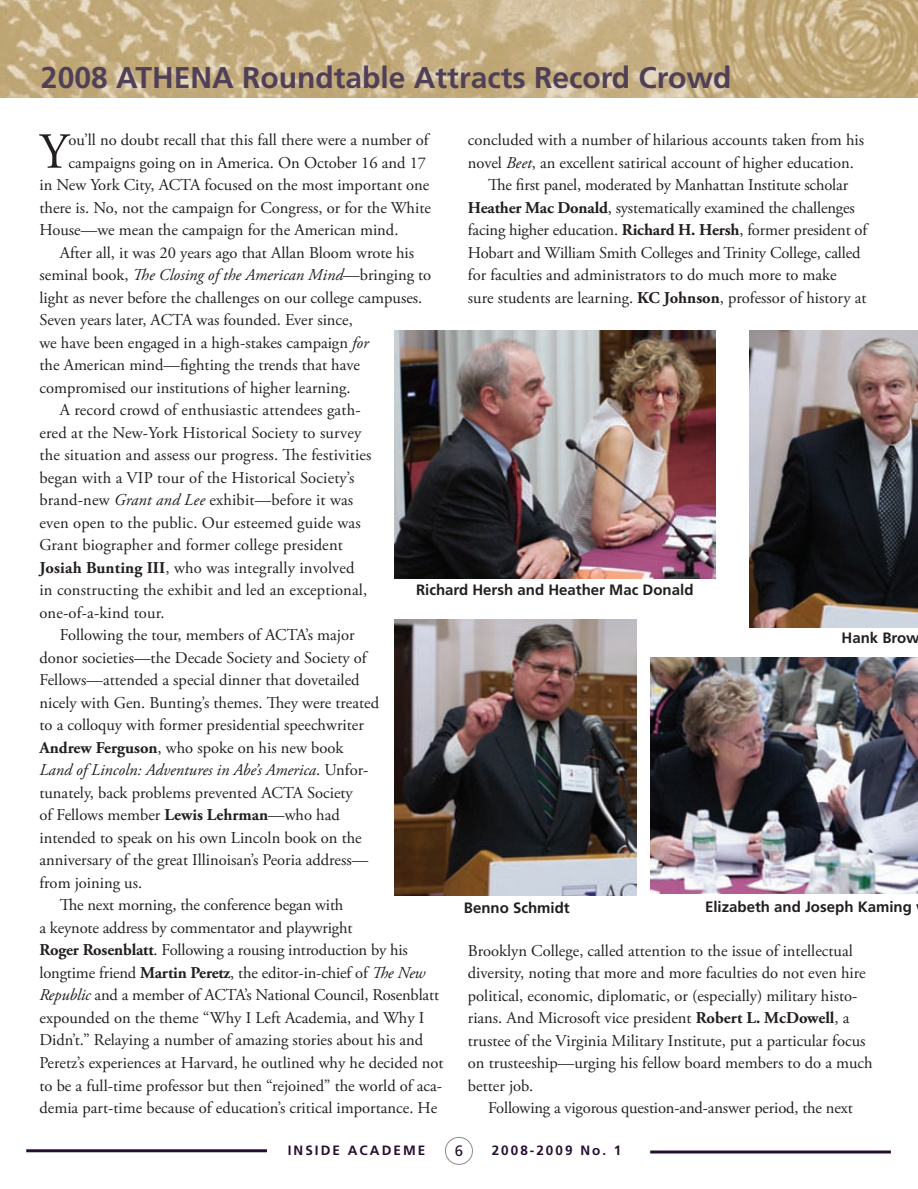
<style>
.page{position:relative;width:918px;height:1189px;background:#fff}
.page>*{position:absolute;margin:0;border:0;box-sizing:border-box;transform-origin:0 0}
.t1{font:50.4px "Adobe Garamond Pro";color:#231f20}
.t2{font:700 30px "Frutiger";color:#504057}
.t3{font:16.5px/22.5px "Adobe Garamond Pro";color:#231f20}
.t4{font:italic 16.5px "Adobe Garamond Pro";color:#231f20}
.t5{font:700 15px "Frutiger";color:#231f20}
.t6{font:15px "Frutiger";color:#270f31}
.t7{font:700 13.5px "Frutiger";letter-spacing:.15em;color:#270f31}
.s1{font-style:italic}
.s2{font-weight:700}
.s3{font-style:normal}
</style>
<div class="page">
<div style="left:445px;top:1137px;width:27px;height:28px;border:1px solid #948796;border-radius:50%"></div>
<hr style="left:650px;top:1150px;width:240px;height:3px;background:#270f31">
<hr style="left:26px;top:1149px;width:241px;height:3px;background:#270f31">
<img style="left:0;top:0;width:917px;height:98px">
<img style="left:749px;top:331px;width:168px;height:297px">
<img style="left:394px;top:331px;width:321px;height:248px">
<img style="left:650px;top:658px;width:267px;height:236px">
<img style="left:394px;top:620px;width:242px;height:275px">
<h2 class="t2" style="left:41px;top:60px;width:691px">2008 ATHENA Roundtable Attracts Record Crowd</h2>
<h1 class="t1" style="left:39px;top:121px;width:30px">Y</h1>
<p class="t3" style="left:68px;top:129px;width:361px">ou’ll no doubt recall that this fall there were a number of</p>
<p class="t3" style="left:468px;top:130px;width:397px">concluded with a number of hilarious accounts taken from his</p>
<p class="t3" style="left:468px;top:152px;width:387px">novel <span class="s1">Beet</span>, an excellent satirical account of higher education.</p>
<p class="t3" style="left:488px;top:175px;width:361px">The first panel, moderated by Manhattan Institute scholar</p>
<p class="t3" style="left:468px;top:197px;width:388px"><span class="s2">Heather Mac Donald</span>, systematically examined the challenges</p>
<p class="t3" style="left:468px;top:220px;width:401px">facing higher education. <span class="s2">Richard H. Hersh</span>, former president of</p>
<p class="t3" style="left:468px;top:242px;width:394px">Hobart and William Smith Colleges and Trinity College, called</p>
<p class="t3" style="left:468px;top:265px;width:370px">for faculties and administrators to do much more to make</p>
<p class="t3" style="left:468px;top:287px;width:400px">sure students are learning. <span class="s2">KC Johnson</span>, professor of history at</p>
<p class="t3" style="left:68px;top:152px;width:359px">campaigns going on in America. On October 16 and 17</p>
<p class="t3" style="left:39px;top:174px;width:391px">in New York City, ACTA focused on the most important one</p>
<p class="t3" style="left:39px;top:197px;width:393px">there is. No, not the campaign for Congress, or for the White</p>
<p class="t3" style="left:39px;top:219px;width:360px">House—we mean the campaign for the American mind.</p>
<p class="t3" style="left:60px;top:242px;width:356px">After all, it was 20 years ago that Allan Bloom wrote his</p>
<p class="t4" style="left:39px;top:265px;width:393px"><span class="s3">seminal book,</span> The Closing of the American Mind<span class="s3">—bringing to</span></p>
<p class="t3" style="left:39px;top:287px;width:384px">light as never before the challenges on our college campuses.</p>
<p class="t3" style="left:39px;top:309px;width:315px">Seven years later, ACTA was founded. Ever since,</p>
<p class="t3" style="left:39px;top:332px;width:331px">we have been engaged in a high-stakes campaign <span class="s1">for</span></p>
<p class="t3" style="left:39px;top:354px;width:322px">the American mind—fighting the trends that have</p>
<p class="t3" style="left:39px;top:377px;width:313px">compromised our institutions of higher learning.</p>
<p class="t3" style="left:60px;top:399px;width:302px">A record crowd of enthusiastic attendees gath-</p>
<p class="t3" style="left:39px;top:422px;width:323px">ered at the New-York Historical Society to survey</p>
<p class="t3" style="left:39px;top:444px;width:333px">the situation and assess our progress. The festivities</p>
<p class="t3" style="left:39px;top:467px;width:316px">began with a VIP tour of the Historical Society’s</p>
<p class="t3" style="left:39px;top:489px;width:315px">brand-new <span class="s1">Grant and Lee</span> exhibit—before it was</p>
<p class="t3" style="left:39px;top:512px;width:322px">even open to the public. Our esteemed guide was</p>
<p class="t3" style="left:39px;top:534px;width:305px">Grant biographer and former college president</p>
<p class="t3" style="left:39px;top:557px;width:316px"><span class="s2">Josiah Bunting III</span>, who was integrally involved</p>
<p class="t3" style="left:39px;top:579px;width:329px">in constructing the exhibit and led an exceptional,</p>
<p class="t3" style="left:39px;top:602px;width:127px">one-of-a-kind tour.</p>
<p class="t3" style="left:60px;top:624px;width:296px">Following the tour, members of ACTA’s major</p>
<p class="t3" style="left:39px;top:647px;width:328px">donor societies—the Decade Society and Society of</p>
<p class="t3" style="left:39px;top:669px;width:321px">Fellows—attended a special dinner that dovetailed</p>
<p class="t3" style="left:39px;top:692px;width:341px">nicely with Gen. Bunting’s themes. They were treated</p>
<p class="t3" style="left:39px;top:714px;width:326px">to a colloquy with former presidential speechwriter</p>
<p class="t3" style="left:39px;top:737px;width:305px"><span class="s2">Andrew Ferguson</span>, who spoke on his new book</p>
<p class="t4" style="left:39px;top:760px;width:330px">Land of Lincoln: Adventures in Abe’s America<span class="s3">. Unfor-</span></p>
<p class="t3" style="left:39px;top:782px;width:315px">tunately, back problems prevented ACTA Society</p>
<p class="t3" style="left:39px;top:804px;width:302px">of Fellows member <span class="s2">Lewis Lehrman</span>—who had</p>
<p class="t3" style="left:39px;top:827px;width:324px">intended to speak on his own Lincoln book on the</p>
<p class="t3" style="left:39px;top:849px;width:330px">anniversary of the great Illinoisan’s Peoria address—</p>
<p class="t3" style="left:39px;top:872px;width:104px">from joining us.</p>
<p class="t3" style="left:60px;top:894px;width:285px">The next morning, the conference began with</p>
<p class="t3" style="left:39px;top:917px;width:314px">a keynote address by commentator and playwright</p>
<p class="t3" style="left:39px;top:939px;width:370px"><span class="s2">Roger Rosenblatt</span>. Following a rousing introduction by his</p>
<p class="t3" style="left:39px;top:962px;width:387px">longtime friend <span class="s2">Martin Peretz</span>, the editor-in-chief of <span class="s1">The New</span></p>
<p class="t3" style="left:39px;top:984px;width:401px"><span class="s1">Republic</span> and a member of ACTA’s National Council, Rosenblatt</p>
<p class="t3" style="left:39px;top:1007px;width:386px">expounded on the theme “Why I Left Academia, and Why I</p>
<p class="t3" style="left:39px;top:1030px;width:385px">Didn’t.” Relaying a number of amazing stories about his and</p>
<p class="t3" style="left:39px;top:1052px;width:405px">Peretz’s experiences at Harvard, he outlined why he decided not</p>
<p class="t3" style="left:39px;top:1075px;width:404px">to be a full-time professor but then “rejoined” the world of aca-</p>
<p class="t3" style="left:39px;top:1097px;width:399px">demia part-time because of education’s critical importance. He</p>
<p class="t5" style="left:416px;top:581px;width:279px">Richard Hersh and Heather Mac Donald</p>
<p class="t5" style="left:841px;top:629px;width:80px">Hank Brow</p>
<p class="t5" style="left:464px;top:899px;width:107px">Benno Schmidt</p>
<p class="t5" style="left:704px;top:898px;width:208px">Elizabeth and Joseph Kaming</p>
<p class="t3" style="left:468px;top:940px;width:406px">Brooklyn College, called attention to the issue of intellectual diversity, noting that more and more faculties do not even hire political, economic, diplomatic, or (especially) military histo&shy;rians. And Microsoft vice president <span class="s2">Robert L. McDowell</span>, a trustee of the Virginia Military Institute, put a particular focus on trusteeship—urging his fellow board members to do a much better job.</p>
<p class="t3" style="left:488px;top:1097px;width:366px">Following a vigorous question-and-answer period, the next</p>
<p class="t6" style="left:455px;top:1142px;width:10px">6</p>
<p class="t7" style="left:288px;top:1142px;width:139px">INSIDE ACADEME</p>
<p class="t7" style="left:491px;top:1142px;width:131px">2008-2009 No. 1</p>
</div>
